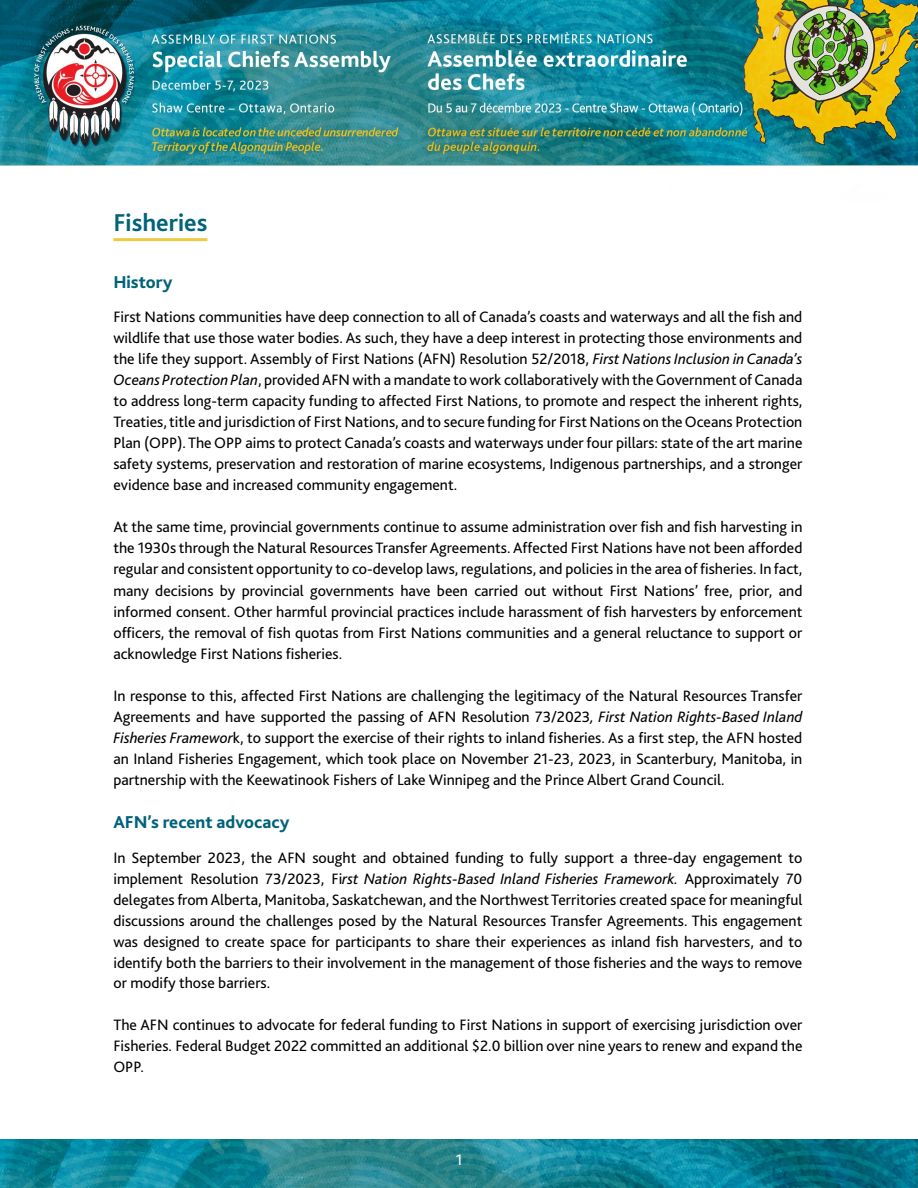
<style>
.page{position:relative;width:918px;height:1188px;background:#fff}
.page>*{position:absolute;margin:0;border:0;box-sizing:border-box;transform-origin:0 0}
.H2{font:700 25.5px "Bliss 2";color:#00637a}
.H3{font:800 18px "Bliss 2";color:#00637a}
.Body_Text{font:15.75px/21px "Bliss 2";color:#000;text-align:justify}
.t1{font:15.75px "Bliss 2";color:#fff}
.s1{font-style:italic}
</style>
<div class="page">
<img style="left:0;top:0;width:918px;height:166px">
<img style="left:0;top:1140px;width:918px;height:48px">
<hr style="left:113px;top:238px;width:94px;height:3px;background:#edcb44">
<h1 class="H2" style="left:113px;top:207px;width:96px">Fisheries</h1>
<p class="H3" style="left:113px;top:271px;width:60px">History</p>
<p class="Body_Text" style="left:113px;top:306px;width:691px">First Nations communities have deep connection to all of Canada’s coasts and waterways and all the fish and wildlife that use those water bodies. As such, they have a deep interest in protecting those environments and the life they support. Assembly of First Nations (AFN) Resolution 52/2018, <span class="s1">First Nations Inclusion in Canada’s Oceans Protection Plan</span>, provided AFN with a mandate to work collaboratively with the Government of Canada to address long-term capacity funding to affected First Nations, to promote and respect the inherent rights, Treaties, title and jurisdiction of First Nations, and to secure funding for First Nations on the Oceans Protection Plan (OPP). The OPP aims to protect Canada’s coasts and waterways under four pillars: state of the art marine safety systems, preservation and restoration of marine ecosystems, Indigenous partnerships, and a stronger evidence base and increased community engagement.</p>
<p class="Body_Text" style="left:113px;top:516px;width:691px">At the same time, provincial governments continue to assume administration over fish and fish harvesting in the 1930s through the Natural Resources Transfer Agreements. Affected First Nations have not been afforded regular and consistent opportunity to co-develop laws, regulations, and policies in the area of fisheries. In fact, many decisions by provincial governments have been carried out without First Nations’ free, prior, and informed consent. Other harmful provincial practices include harassment of fish harvesters by enforcement officers, the removal of fish quotas from First Nations communities and a general reluctance to support or acknowledge First Nations fisheries.</p>
<p class="Body_Text" style="left:113px;top:684px;width:691px">In response to this, affected First Nations are challenging the legitimacy of the Natural Resources Transfer Agreements and have supported the passing of AFN Resolution 73/2023<span class="s1">, First Nation Rights-Based Inland Fisheries Framewor</span>k, to support the exercise of their rights to inland fisheries. As a first step, the AFN hosted an Inland Fisheries Engagement, which took place on November 21-23, 2023, in Scanterbury, Manitoba, in partnership with the Keewatinook Fishers of Lake Winnipeg and the Prince Albert Grand Council.</p>
<p class="H3" style="left:113px;top:811px;width:177px">AFN’s recent advocacy</p>
<p class="Body_Text" style="left:113px;top:846px;width:691px">In September 2023, the AFN sought and obtained funding to fully support a three-day engagement to implement Resolution 73/2023, Fi<span class="s1">rst Nation Rights-Based Inland Fisheries Framework.</span> Approximately 70 delegates from Alberta, Manitoba, Saskatchewan, and the Northwest Territories created space for meaningful discussions around the challenges posed by the Natural Resources Transfer Agreements. This engagement was designed to create space for participants to share their experiences as inland fish harvesters, and to identify both the barriers to their involvement in the management of those fisheries and the ways to remove or modify those barriers.</p>
<p class="Body_Text" style="left:113px;top:1014px;width:691px">The AFN continues to advocate for federal funding to First Nations in support of exercising jurisdiction over Fisheries. Federal Budget 2022 committed an additional $2.0 billion over nine years to renew and expand the OPP.</p>
<p class="t1" style="left:456px;top:1150px;width:8px">1</p>
</div>
